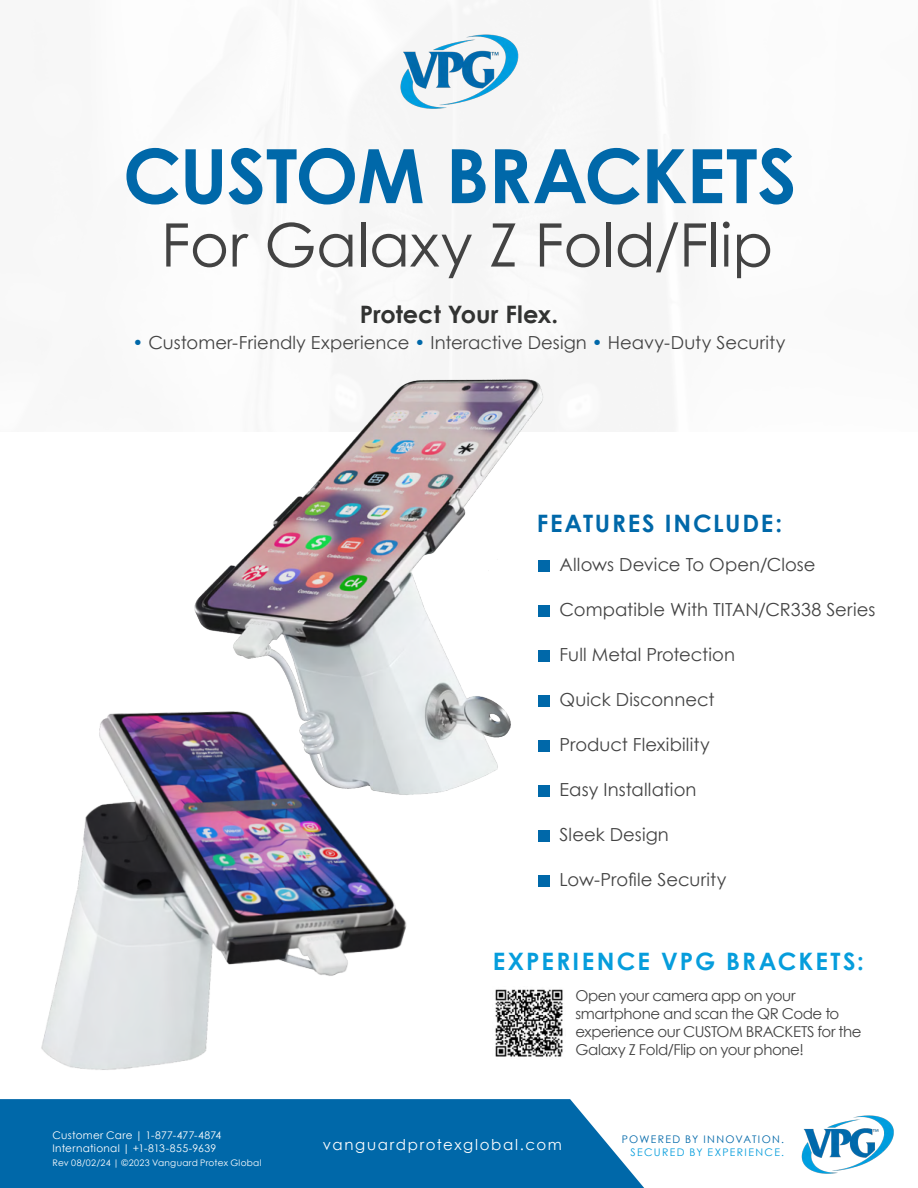
<style>
.page{position:relative;width:918px;height:1188px;background:#fff}
.page>*{position:absolute;margin:0;border:0;box-sizing:border-box;transform-origin:0 0}
.t1{font:700 75px "Century Gothic";letter-spacing:-.015em;color:#0068a9}
.t2{font:60px "Century Gothic";color:#434343}
.t3{font:700 24px "Century Gothic";letter-spacing:.09em;color:#069ddc}
.t4{font:700 24px "Century Gothic";letter-spacing:.075em;color:#0068a9}
.t5{font:700 24px "Century Gothic";color:#323332}
.t6{font:18px "Century Gothic";letter-spacing:.005em;color:#434343}
.t7{font:15px/18px "Century Gothic";letter-spacing:-.03em;color:#434343}
.t8{font:15px "Century Gothic";letter-spacing:.11em;color:#fff}
.t9{font:10.5px/12.6px "Century Gothic";letter-spacing:.025em;color:#fff}
.t10{font:10.5px "Century Gothic";letter-spacing:.125em;color:#0068a9}
.t11{font:10.5px "Century Gothic";letter-spacing:.13em;color:#069ddc}
.t12{font:9px "Century Gothic";letter-spacing:.03em;color:#fff}
.s1{color:#0068a9}
</style>
<div class="page">
<div style="left:0;top:1099px;width:644px;height:89px;background:#0068a9"></div>
<img style="left:801px;top:1115px;width:93px;height:59px">
<img style="left:495px;top:989px;width:68px;height:68px">
<img style="left:400px;top:34px;width:119px;height:75px">
<img style="left:194px;top:379px;width:356px;height:416px">
<img style="left:41px;top:703px;width:379px;height:367px">
<div style="left:538px;top:561px;width:12px;height:11px;background:#0068a9"></div>
<div style="left:538px;top:606px;width:12px;height:11px;background:#0068a9"></div>
<div style="left:538px;top:651px;width:12px;height:11px;background:#0068a9"></div>
<div style="left:538px;top:696px;width:12px;height:11px;background:#0068a9"></div>
<div style="left:538px;top:740px;width:12px;height:12px;background:#0068a9"></div>
<div style="left:538px;top:785px;width:12px;height:12px;background:#0068a9"></div>
<div style="left:538px;top:830px;width:12px;height:12px;background:#0068a9"></div>
<div style="left:538px;top:875px;width:12px;height:11px;background:#0068a9"></div>
<p class="t1" style="left:123px;top:119px;width:675px">CUSTOM BRACKETS</p>
<p class="t2" style="left:161px;top:203px;width:614px">For Galaxy Z Fold/Flip</p>
<p class="t5" style="left:360px;top:296px;width:200px">Protect Your Flex.</p>
<p class="t6" style="left:133px;top:330px;width:654px"><span class="s1">•</span> Customer-Friendly Experience <span class="s1">•</span> Interactive Design <span class="s1">•</span> Heavy-Duty Security</p>
<p class="t4" style="left:537px;top:505px;width:247px">FEATURES INCLUDE:</p>
<p class="t6" style="left:560px;top:552px;width:258px">Allows Device To Open/Close</p>
<p class="t6" style="left:560px;top:597px;width:317px">Compatible With TITAN/CR338 Series</p>
<p class="t6" style="left:560px;top:642px;width:177px">Full Metal Protection</p>
<p class="t6" style="left:560px;top:687px;width:157px">Quick Disconnect</p>
<p class="t6" style="left:560px;top:732px;width:152px">Product Flexibility</p>
<p class="t6" style="left:560px;top:777px;width:138px">Easy Installation</p>
<p class="t6" style="left:560px;top:822px;width:111px">Sleek Design</p>
<p class="t6" style="left:560px;top:867px;width:168px">Low-Profile Security</p>
<p class="t3" style="left:493px;top:943px;width:373px">EXPERIENCE VPG BRACKETS:</p>
<p class="t7" style="left:575px;top:986px;width:288px">Open your camera app on your smartphone and scan the QR Code to experience our CUSTOM BRACKETS for the Galaxy Z Fold/Flip on your phone!</p>
<p class="t9" style="left:52px;top:1129px;width:170px">Customer Care | 1-877-477-4874<br>International | +1-813-855-9639</p>
<p class="t8" style="left:323px;top:1134px;width:241px">vanguardprotexglobal.com</p>
<p class="t10" style="left:622px;top:1132px;width:164px">POWERED BY INNOVATION.</p>
<p class="t11" style="left:631px;top:1145px;width:155px">SECURED BY EXPERIENCE.</p>
<p class="t12" style="left:52px;top:1157px;width:211px">Rev 08/02/24 | ©2023 Vanguard Protex Global</p>
</div>
